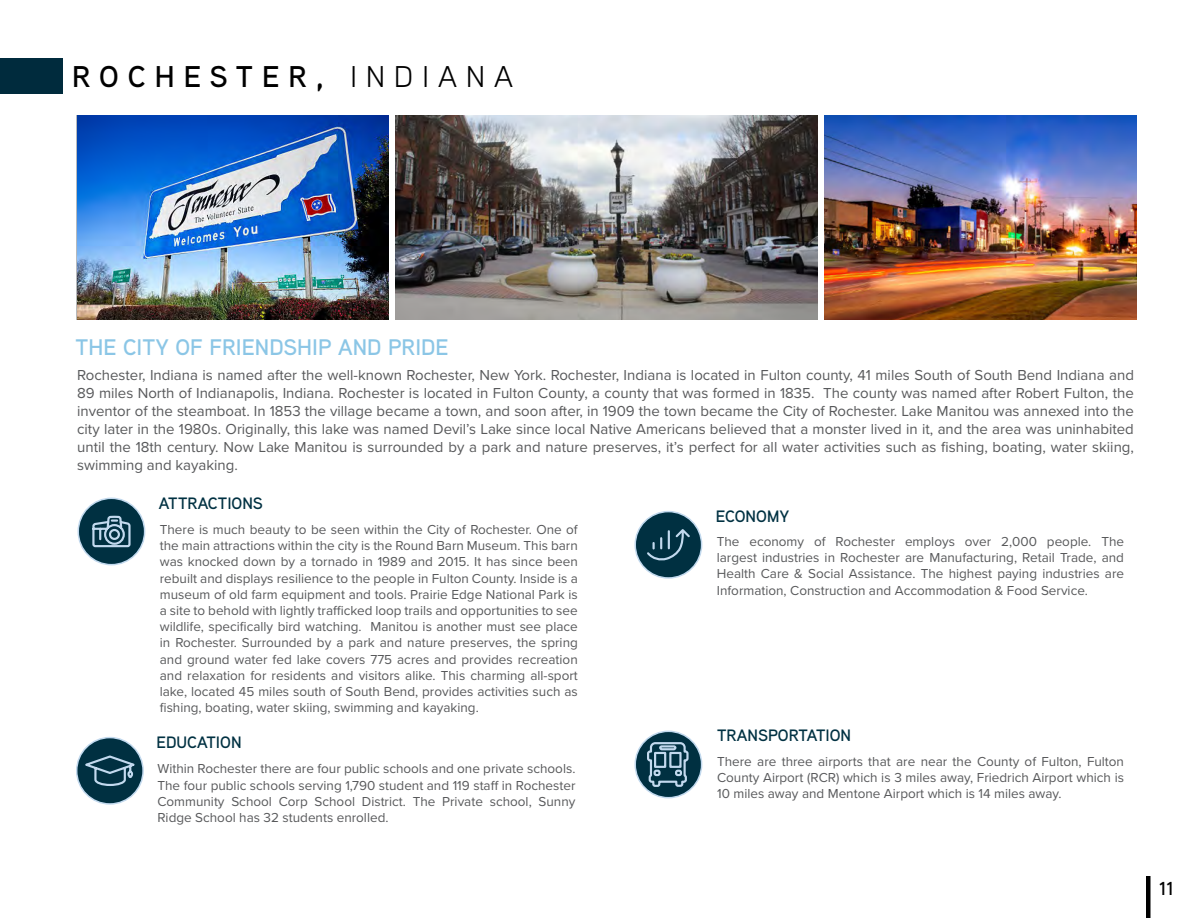
<style>
.page{position:relative;width:1188px;height:918px;background:#fff}
.page>*{position:absolute;margin:0;border:0;box-sizing:border-box;transform-origin:0 0}
.t1{font:600 30px "Aaux Next";letter-spacing:.3em;color:#000}
.t2{font:600 22.5px "Aaux Next";color:#8bc6e6}
.t3{font:600 18.75px "Aaux Next";color:#000}
.t4{font:600 16.5px "Aaux Next";color:#003142}
.t5{font:15px/18px "Proxima Nova";color:#58595b;text-align:justify}
.t6{font:13.5px/16.2px "Proxima Nova";color:#58595b;text-align:justify}
.s1{font-weight:400}
</style>
<div class="page">
<hr style="left:1146px;top:876px;width:4px;height:42px;background:#000">
<div style="left:77px;top:738px;width:66px;height:66px;background:#003041;border-radius:50%"></div>
<div style="left:76px;top:737px;width:68px;height:68px;border:2px solid #c2d9ee;border-radius:50%"></div>
<svg style="left:80px;top:754px;width:60px;height:33px"></svg>
<div style="left:635px;top:731px;width:67px;height:67px;background:#003041;border-radius:50%"></div>
<div style="left:634px;top:731px;width:68px;height:67px;border:2px solid #c2d9ee;border-radius:50%"></div>
<svg style="left:646px;top:741px;width:44px;height:47px"></svg>
<div style="left:78px;top:498px;width:67px;height:67px;background:#003041;border-radius:50%"></div>
<div style="left:78px;top:498px;width:67px;height:67px;border:2px solid #c2d9ee;border-radius:50%"></div>
<svg style="left:92px;top:515px;width:39px;height:33px"></svg>
<div style="left:635px;top:512px;width:67px;height:66px;background:#003041;border-radius:50%"></div>
<div style="left:634px;top:511px;width:68px;height:68px;border:2px solid #c2d9ee;border-radius:50%"></div>
<svg style="left:647px;top:529px;width:43px;height:32px"></svg>
<div style="left:0;top:58px;width:62px;height:36px;background:#002b3d"></div>
<img style="left:395px;top:115px;width:423px;height:205px">
<img style="left:77px;top:115px;width:312px;height:205px">
<img style="left:824px;top:115px;width:312px;height:205px">
<h1 class="t1" style="left:72px;top:56px;width:443px">ROCHESTER, <span class="s1">INDIANA</span></h1>
<h2 class="t2" style="left:76px;top:332px;width:375px">THE CITY OF FRIENDSHIP AND PRIDE</h2>
<p class="t5" style="left:77px;top:365px;width:1058px">Rochester, Indiana is named after the well-known Rochester, New York. Rochester, Indiana is located in Fulton county, 41 miles South of South Bend Indiana and 89 miles North of Indianapolis, Indiana. Rochester is located in Fulton County, a county that was formed in 1835. The county was named after Robert Fulton, the inventor of the steamboat. In 1853 the village became a town, and soon after, in 1909 the town became the City of Rochester. Lake Manitou was annexed into the city later in the 1980s. Originally, this lake was named Devil’s Lake since local Native Americans believed that a monster lived in it, and the area was uninhabited until the 18th century. Now Lake Manitou is surrounded by a park and nature preserves, it’s perfect for all water activities such as fishing, boating, water skiing, swimming and kayaking.</p>
<p class="t4" style="left:159px;top:492px;width:106px">ATTRACTIONS</p>
<p class="t6" style="left:160px;top:521px;width:420px">There is much beauty to be seen within the City of Rochester. One of the main attractions within the city is the Round Barn Museum. This barn was knocked down by a tornado in 1989 and 2015. It has since been rebuilt and displays resilience to the people in Fulton County. Inside is a museum of old farm equipment and tools. Prairie Edge National Park is a site to behold with lightly trafficked loop trails and opportunities to see wildlife, specifically bird watching. Manitou is another must see place in Rochester. Surrounded by a park and nature preserves, the spring and ground water fed lake covers 775 acres and provides recreation and relaxation for residents and visitors alike. This charming all-sport lake, located 45 miles south of South Bend, provides activities such as fishing, boating, water skiing, swimming and kayaking.</p>
<p class="t4" style="left:156px;top:731px;width:87px">EDUCATION</p>
<p class="t6" style="left:157px;top:760px;width:420px">Within Rochester there are four public schools and one private schools.<br>The four public schools serving 1,790 student and 119 staff in Rochester Community School Corp School District. The Private school, Sunny Ridge School has 32 students enrolled.</p>
<p class="t4" style="left:716px;top:505px;width:75px">ECONOMY</p>
<p class="t6" style="left:717px;top:533px;width:409px">The economy of Rochester employs over 2,000 people. The largest industries in Rochester are Manufacturing, Retail Trade, and Health Care &amp; Social Assistance. The highest paying industries are Information, Construction and Accommodation &amp; Food Service.</p>
<p class="t4" style="left:717px;top:724px;width:135px">TRANSPORTATION</p>
<p class="t6" style="left:717px;top:753px;width:408px">There are three airports that are near the County of Fulton, Fulton County Airport (RCR) which is 3 miles away, Friedrich Airport which is 10 miles away and Mentone Airport which is 14 miles away.</p>
<h3 class="t3" style="left:1159px;top:876px;width:16px">11</h3>
</div>
